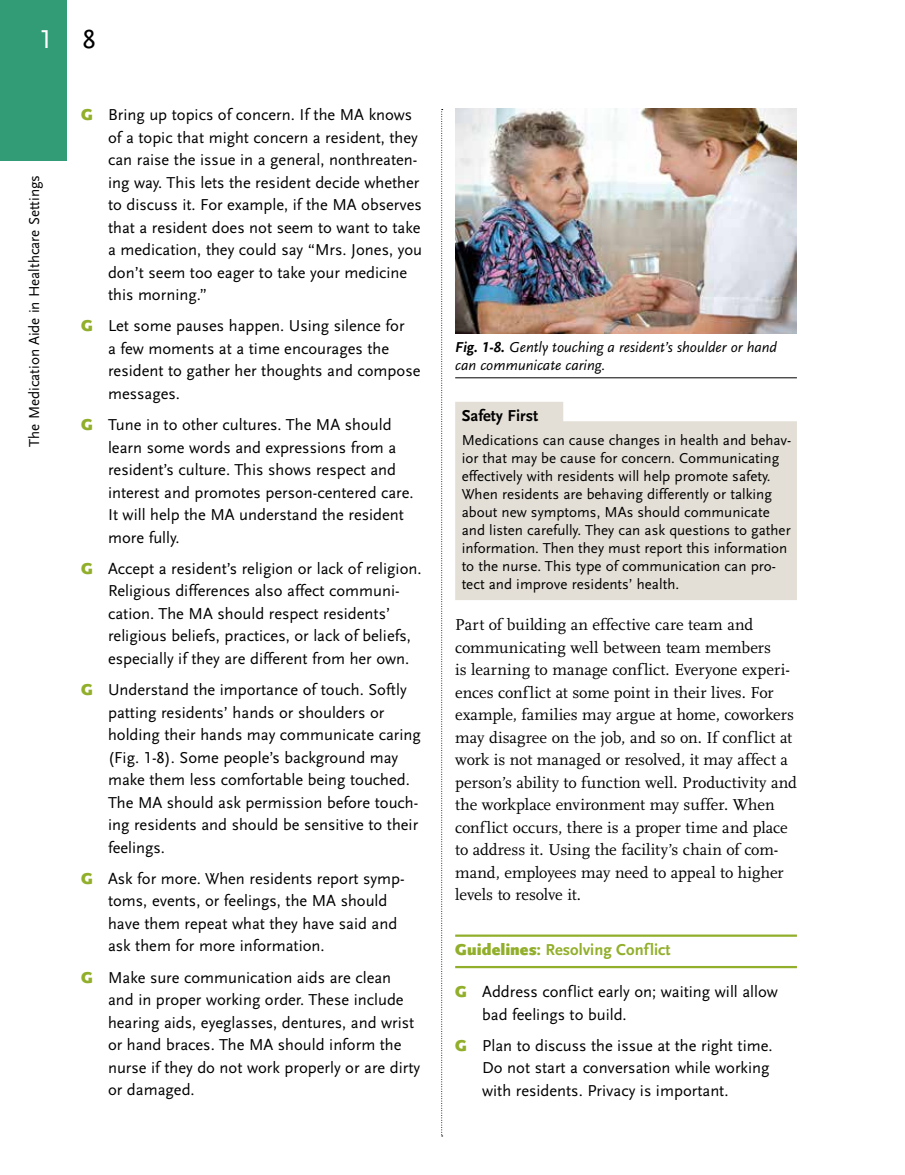
<style>
.page{position:relative;width:905px;height:1175px;background:#fff}
.page>*{position:absolute;margin:0;border:0;box-sizing:border-box;transform-origin:0 0}
.t1{font:27px "Scala Sans OT";color:#000}
.t2{font:27px "Scala Sans OT";color:#fff}
.t3{font:16.5px/22.5px "Scala Sans OT";color:#000}
.t4{font:16.5px/22.5px "Scala OT";color:#000}
.t5{font:700 16.5px "Scala Sans OT";color:#92af2b}
.t6{font:700 16.5px "Scala Sans OT";color:#000}
.t7{font:15px/18px "Scala Sans OT";color:#000}
.t8{font:italic 15px/18px "Scala Sans OT";color:#000}
.s1{font-weight:900;color:#92af2b}
.s2{font-weight:700}
.s3{font-weight:900}
</style>
<div class="page">
<svg style="left:441px;top:109px;width:1px;height:1027px"></svg>
<hr style="left:455px;top:377px;width:341px;height:1px;background:#000">
<hr style="left:455px;top:934px;width:341px;height:2px;background:#92af2b">
<hr style="left:455px;top:966px;width:341px;height:2px;background:#92af2b">
<img style="left:455px;top:108px;width:341px;height:226px">
<div style="left:455px;top:402px;width:341px;height:198px;background:#e3dfd6"></div>
<div style="left:0;top:0;width:66px;height:160px;background:#329c76"></div>
<h1 class="t2" style="left:39px;top:24px;width:15px">1</h1>
<p class="t7" style="left:26px;top:447px;width:273px;rotate:-90deg">The Medication Aide in Healthcare Settings</p>
<h1 class="t1" style="left:82px;top:25px;width:15px">8</h1>
<p class="t3" style="left:108px;top:104px;width:315px;text-indent:-27px"><span class="s1">G</span> Bring up topics of concern. If the MA knows of a topic that might concern a resident, they can raise the issue in a general, nonthreaten&shy;ing way. This lets the resident decide whether to discuss it. For example, if the MA observes that a resident does not seem to want to take a medication, they could say “Mrs. Jones, you don’t seem too eager to take your medicine this morning.”</p>
<p class="t3" style="left:108px;top:315px;width:314px;text-indent:-27px"><span class="s1">G</span> Let some pauses happen. Using silence for<br>a few moments at a time encourages the resident to gather her thoughts and compose messages.</p>
<p class="t3" style="left:108px;top:414px;width:307px;text-indent:-27px"><span class="s1">G</span> Tune in to other cultures. The MA should learn some words and expressions from a resident’s culture. This shows respect and interest and promotes person-centered care.<br>It will help the MA understand the resident more fully.</p>
<p class="t3" style="left:108px;top:557px;width:315px;text-indent:-27px"><span class="s1">G</span> Accept a resident’s religion or lack of religion.<br>Religious differences also affect communi&shy;cation. The MA should respect residents’ religious beliefs, practices, or lack of beliefs, especially if they are different from her own.</p>
<p class="t3" style="left:108px;top:679px;width:314px;text-indent:-27px"><span class="s1">G</span> Understand the importance of touch. Softly patting residents’ hands or shoulders or holding their hands may communicate caring (Fig. 1-8). Some people’s background may make them less comfortable being touched.<br>The MA should ask permission before touch&shy;ing residents and should be sensitive to their feelings.</p>
<p class="t3" style="left:108px;top:867px;width:298px;text-indent:-27px"><span class="s1">G</span> Ask for more. When residents report symp&shy;toms, events, or feelings, the MA should have them repeat what they have said and ask them for more information.</p>
<p class="t3" style="left:108px;top:966px;width:313px;text-indent:-27px"><span class="s1">G</span> Make sure communication aids are clean and in proper working order. These include hearing aids, eyeglasses, dentures, and wrist or hand braces. The MA should inform the nurse if they do not work properly or are dirty or damaged.</p>
<p class="t8" style="left:455px;top:338px;width:323px"><span class="s2">Fig. 1-8.</span> Gently touching a resident’s shoulder or hand can communicate caring.</p>
<p class="t6" style="left:461px;top:406px;width:78px">Safety First</p>
<p class="t7" style="left:461px;top:432px;width:331px">Medications can cause changes in health and behav&shy;ior that may be cause for concern. Communicating effectively with residents will help promote safety.<br>When residents are behaving differently or talking about new symptoms, MAs should communicate and listen carefully. They can ask questions to gather information. Then they must report this information to the nurse. This type of communication can pro&shy;tect and improve residents’ health.</p>
<p class="t4" style="left:455px;top:614px;width:343px">Part of building an effective care team and communicating well between team members<br>is learning to manage conflict. Everyone experi&shy;ences conflict at some point in their lives. For example, families may argue at home, coworkers may disagree on the job, and so on. If conflict at work is not managed or resolved, it may affect a person’s ability to function well. Productivity and the workplace environment may suffer. When conflict occurs, there is a proper time and place to address it. Using the facility’s chain of com&shy;mand, employees may need to appeal to higher levels to resolve it.</p>
<p class="t5" style="left:455px;top:940px;width:217px"><span class="s3">Guidelines:</span> Resolving Conflict</p>
<p class="t3" style="left:482px;top:981px;width:297px;text-indent:-27px"><span class="s1">G</span> Address conflict early on; waiting will allow bad feelings to build.</p>
<p class="t3" style="left:482px;top:1034px;width:292px;text-indent:-27px"><span class="s1">G</span> Plan to discuss the issue at the right time.<br>Do not start a conversation while working with residents. Privacy is important.</p>
</div>
